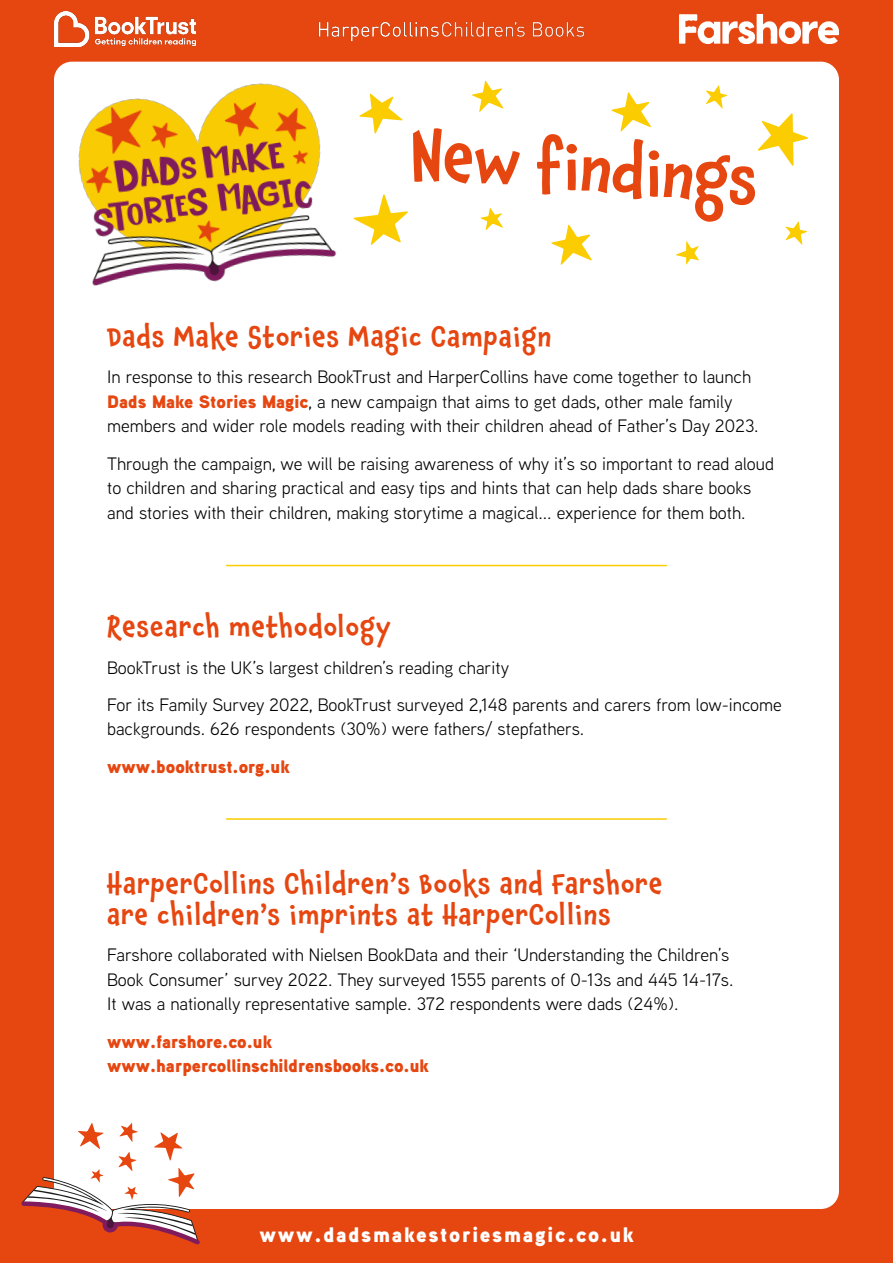
<style>
.page{position:relative;width:893px;height:1263px;background:#e64610}
.page>*{position:absolute;margin:0;border:0;box-sizing:border-box;transform-origin:0 0}
.t1{font:500 63px "Chaloops";color:#e64610}
.t2{font:500 27px/30.6px "Chaloops";letter-spacing:.04em;color:#e64610}
.t3{font:900 21px "Aaux Next";letter-spacing:.08em;color:#fff}
.t4{font:18px/24.6px "Aaux Next";color:#000}
.t5{font:900 18px/24.6px "Aaux Next";color:#e64610}
.s1{font-weight:900;color:#e64610}
</style>
<div class="page">
<div style="left:54px;top:62px;width:785px;height:1147px;background:#fff;border-radius:18px"></div>
<hr style="left:227px;top:565px;width:439px;height:1px;background:#fbcd01">
<hr style="left:227px;top:818px;width:439px;height:2px;background:#fbcd01">
<img style="left:54px;top:61px;width:309px;height:225px">
<img style="left:679px;top:14px;width:160px;height:29px">
<img style="left:318px;top:22px;width:267px;height:20px">
<img style="left:54px;top:11px;width:142px;height:35px">
<svg style="left:757px;top:113px;width:51px;height:53px"></svg>
<svg style="left:472px;top:81px;width:32px;height:31px"></svg>
<svg style="left:706px;top:85px;width:21px;height:24px"></svg>
<svg style="left:676px;top:241px;width:23px;height:24px"></svg>
<svg style="left:480px;top:208px;width:23px;height:22px"></svg>
<svg style="left:785px;top:221px;width:22px;height:24px"></svg>
<svg style="left:551px;top:225px;width:41px;height:40px"></svg>
<svg style="left:359px;top:93px;width:44px;height:41px"></svg>
<svg style="left:611px;top:92px;width:40px;height:40px"></svg>
<svg style="left:353px;top:194px;width:55px;height:51px"></svg>
<svg style="left:21px;top:1123px;width:179px;height:122px"></svg>
<h1 class="t1" style="left:413px;top:108px;width:351px;rotate:4deg">New findings</h1>
<h2 class="t2" style="left:107px;top:321px;width:446px">Dads Make Stories Magic Campaign</h2>
<p class="t4" style="left:107px;top:364px;width:653px">In response to this research BookTrust and HarperCollins have come together to launch<br><span class="s1">Dads Make Stories Magic</span>, a new campaign that aims to get dads, other male family members and wider role models reading with their children ahead of Father’s Day 2023.</p>
<p class="t4" style="left:107px;top:450px;width:668px">Through the campaign, we will be raising awareness of why it’s so important to read aloud to children and sharing practical and easy tips and hints that can help dads share books and stories with their children, making storytime a magical... experience for them both.</p>
<h2 class="t2" style="left:107px;top:612px;width:285px">Research methodology</h2>
<p class="t4" style="left:107px;top:648px;width:676px;line-height:37.3px">BookTrust is the UK’s largest children’s reading charity<br>For its Family Survey 2022, BookTrust surveyed 2,148 parents and carers from low-income</p>
<p class="t4" style="left:107px;top:716px;width:479px">backgrounds. 626 respondents (30%) were fathers/ stepfathers.</p>
<p class="t5" style="left:107px;top:754px;width:184px">www.booktrust.org.uk</p>
<h2 class="t2" style="left:107px;top:869px;width:557px">HarperCollins Children’s Books and Farshore are children’s imprints at HarperCollins</h2>
<p class="t4" style="left:107px;top:942px;width:628px">Farshore collaborated with Nielsen BookData and their ‘Understanding the Children’s<br>Book Consumer’ survey 2022. They surveyed 1555 parents of 0-13s and 445 14-17s.<br>It was a nationally representative sample. 372 respondents were dads (24%).</p>
<p class="t5" style="left:107px;top:1029px;width:323px">www.farshore.co.uk www.harpercollinschildrensbooks.co.uk</p>
<p class="t3" style="left:259px;top:1220px;width:376px">www.dadsmakestoriesmagic.co.uk</p>
</div>
